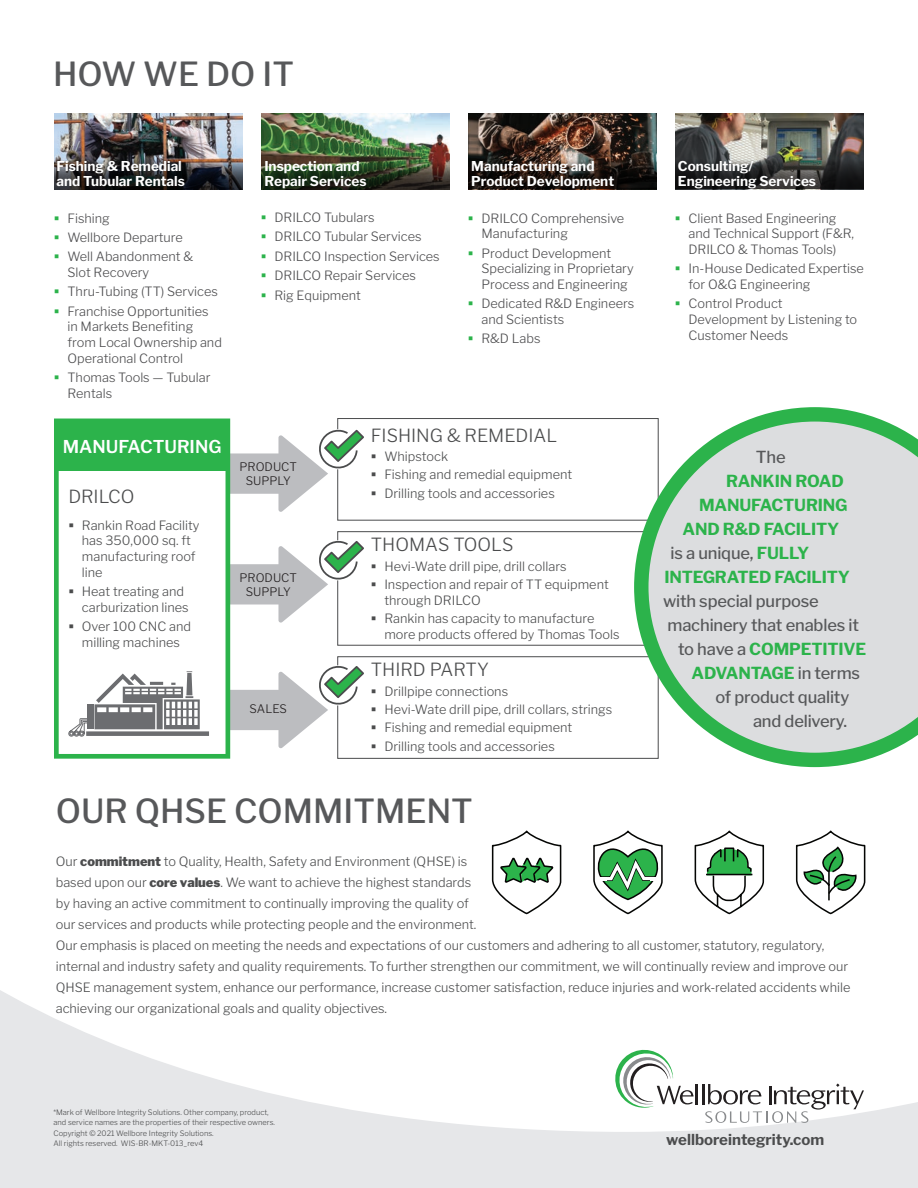
<style>
.page{position:relative;width:918px;height:1188px;background:#fff}
.page>*{position:absolute;margin:0;border:0;box-sizing:border-box;transform-origin:0 0}
.t1{font:500 33px "Libre Franklin";color:#57585a}
.t2{font:300 18px "Libre Franklin";color:#4b4c4d}
.t3{font:600 17.55px "Libre Franklin";color:#fff}
.t4{font:500 16.5px "Libre Franklin";letter-spacing:-.01em;color:#57585a}
.t5{font:700 16.5px "Libre Franklin";letter-spacing:-.01em;color:#2cb34b}
.t6{font:700 16.5px "Libre Franklin";letter-spacing:-.035em;color:#2cb34b}
.t7{font:700 15px "Libre Franklin";color:#4b4c4d}
.t8{font:700 13.5px/15px "Libre Franklin";color:#fff}
.t9{font:300 12.75px/18.5px "Libre Franklin";color:#4b4c4d}
.t10{font:300 12.75px/15.8px "Libre Franklin";color:#4d4d4f}
.t11{font:300 11.7px/14.1px "Libre Franklin";color:#231f20;text-align:center}
.t12{font:300 7.5px/10.5px "Libre Franklin";color:#4b4c4d}
.s1{font-weight:700;color:#2cb34b}
.s2{font-weight:500;color:#57585a}
.s3{font-weight:900}
</style>
<div class="page">
<svg style="left:0;top:990px;width:918px;height:198px"></svg>
<img style="left:54px;top:113px;width:189px;height:46px">
<img style="left:468px;top:113px;width:189px;height:46px">
<img style="left:261px;top:113px;width:189px;height:49px">
<img style="left:675px;top:113px;width:189px;height:46px">
<img style="left:54px;top:159px;width:189px;height:30px">
<img style="left:261px;top:162px;width:189px;height:27px">
<svg style="left:468px;top:159px;width:189px;height:30px;background:#241c17"></svg>
<svg style="left:675px;top:159px;width:189px;height:30px;background:#2d2e2e"></svg>
<div style="left:337px;top:656px;width:322px;height:103px;border:1px solid #4b4c4d"></div>
<div style="left:337px;top:418px;width:322px;height:102px;border:1px solid #4b4c4d"></div>
<svg style="left:230px;top:428px;width:134px;height:85px"></svg>
<div style="left:337px;top:531px;width:322px;height:115px;border:1px solid #4b4c4d"></div>
<svg style="left:230px;top:539px;width:134px;height:84px"></svg>
<div style="left:54px;top:419px;width:176px;height:340px;background:#fff;border:5px solid #2cb34b"></div>
<div style="left:58px;top:423px;width:170px;height:48px;background:#2cb34b"></div>
<svg style="left:68px;top:664px;width:296px;height:85px"></svg>
<div style="left:87px;top:704px;width:6px;height:25px;background:#6c6d70"></div>
<svg style="left:634px;top:407px;width:284px;height:360px"></svg>
<svg style="left:694px;top:830px;width:71px;height:85px"></svg>
<svg style="left:491px;top:830px;width:71px;height:85px"></svg>
<svg style="left:795px;top:830px;width:71px;height:85px"></svg>
<svg style="left:593px;top:830px;width:70px;height:85px"></svg>
<hr style="left:696px;top:1084px;width:2px;height:20px;background:#231f20">
<hr style="left:702px;top:1084px;width:3px;height:20px;background:#231f20">
<svg style="left:705px;top:1083px;width:159px;height:40px"></svg>
<svg style="left:611px;top:1046px;width:83px;height:63px"></svg>
<h1 class="t1" style="left:53px;top:54px;width:242px">HOW WE DO IT</h1>
<p class="t8" style="left:57px;top:159px;width:130px">Fishing &amp; Remedial and Tubular Rentals</p>
<p class="t8" style="left:264px;top:159px;width:104px">Inspection and<br>Repair Services</p>
<p class="t8" style="left:471px;top:159px;width:144px">Manufacturing and<br>Product Development</p>
<p class="t8" style="left:678px;top:159px;width:140px">Consulting/<br>Engineering Services</p>
<p class="t10" style="left:481px;top:210px;width:144px">DRILCO Comprehensive<br>Manufacturing</p>
<p class="t10" style="left:481px;top:245px;width:154px">Product Development<br>Specializing in Proprietary<br>Process and Engineering</p>
<p class="t10" style="left:481px;top:296px;width:154px">Dedicated R&amp;D Engineers and Scientists</p>
<p class="t10" style="left:481px;top:331px;width:60px">R&amp;D Labs</p>
<p class="t10" style="left:274px;top:207px;width:167px;line-height:19.5px">DRILCO Tubulars<br>DRILCO Tubular Services<br>DRILCO Inspection Services<br>DRILCO Repair Services<br>Rig Equipment</p>
<p class="t10" style="left:688px;top:210px;width:167px">Client Based Engineering and Technical Support (F&amp;R,<br>DRILCO &amp; Thomas Tools)</p>
<p class="t10" style="left:688px;top:261px;width:177px">In-House Dedicated Expertise for O&amp;G Engineering</p>
<p class="t10" style="left:688px;top:296px;width:170px">Control Product<br>Development by Listening to<br>Customer Needs</p>
<p class="t10" style="left:67px;top:208px;width:127px;line-height:19.2px">Fishing<br>Wellbore Departure<br>Well Abandonment &amp;</p>
<p class="t10" style="left:67px;top:263px;width:152px;line-height:19.2px">Slot Recovery<br>Thru-Tubing (TT) Services<br>Franchise Opportunities</p>
<p class="t10" style="left:67px;top:319px;width:156px">in Markets Benefiting from Local Ownership and<br>Operational Control</p>
<p class="t10" style="left:67px;top:370px;width:144px">Thomas Tools — Tubular<br>Rentals</p>
<h3 class="t3" style="left:63px;top:436px;width:160px">MANUFACTURING</h3>
<h2 class="t2" style="left:68px;top:486px;width:68px">DRILCO</h2>
<p class="t9" style="left:82px;top:517px;width:119px;line-height:15.8px">Rankin Road Facility has 350,000 sq. ft manufacturing roof line</p>
<p class="t9" style="left:82px;top:584px;width:108px;line-height:15.8px">Heat treating and carburization lines</p>
<p class="t9" style="left:82px;top:619px;width:111px;line-height:15.8px">Over 100 CNC and milling machines</p>
<h2 class="t2" style="left:371px;top:424px;width:188px">FISHING &amp; REMEDIAL</h2>
<p class="t11" style="left:240px;top:460px;width:59px">PRODUCT<br>SUPPLY</p>
<p class="t9" style="left:384px;top:447px;width:189px">Whipstock<br>Fishing and remedial equipment<br>Drilling tools and accessories</p>
<p class="t11" style="left:240px;top:571px;width:59px">PRODUCT<br>SUPPLY</p>
<p class="t11" style="left:250px;top:702px;width:39px">SALES</p>
<h2 class="t2" style="left:371px;top:534px;width:144px">THOMAS TOOLS</h2>
<p class="t9" style="left:384px;top:557px;width:226px">Hevi-Wate drill pipe, drill collars<br>Inspection and repair of TT equipment</p>
<p class="t9" style="left:384px;top:591px;width:212px">through DRILCO<br>Rankin has capacity to manufacture</p>
<p class="t9" style="left:384px;top:625px;width:237px">more products offered by Thomas Tools</p>
<h2 class="t2" style="left:371px;top:659px;width:120px">THIRD PARTY</h2>
<p class="t9" style="left:384px;top:682px;width:229px">Drillpipe connections<br>Hevi-Wate drill pipe, drill collars, strings Fishing and remedial equipment Drilling tools and accessories</p>
<h1 class="t1" style="left:56px;top:791px;width:419px">OUR QHSE COMMITMENT</h1>
<p class="t4" style="left:756px;top:447px;width:31px">The</p>
<p class="t5" style="left:726px;top:471px;width:119px">RANKIN ROAD</p>
<p class="t5" style="left:699px;top:495px;width:150px">MANUFACTURING</p>
<p class="t5" style="left:683px;top:519px;width:158px">AND R&amp;D FACILITY</p>
<p class="t4" style="left:671px;top:543px;width:140px">is a unique, <span class="s1">FULLY</span></p>
<p class="t5" style="left:665px;top:567px;width:187px">INTEGRATED FACILITY</p>
<p class="t4" style="left:663px;top:591px;width:157px">with special purpose</p>
<p class="t4" style="left:668px;top:615px;width:193px">machinery that enables it</p>
<p class="t5" style="left:678px;top:639px;width:190px"><span class="s2">to have a</span> COMPETITIVE</p>
<p class="t6" style="left:692px;top:663px;width:170px">ADVANTAGE <span class="s2">in terms</span></p>
<p class="t4" style="left:716px;top:687px;width:135px">of product quality</p>
<p class="t4" style="left:753px;top:711px;width:96px">and delivery.</p>
<p class="t9" style="left:56px;top:851px;width:796px;line-height:21px">Our <span class="s3">commitment</span> to Quality, Health, Safety and Environment (QHSE) is<br>based upon our <span class="s3">core values</span>. We want to achieve the highest standards<br>by having an active commitment to continually improving the quality of<br>our services and products while protecting people and the environment.<br>Our emphasis is placed on meeting the needs and expectations of our customers and adhering to all customer, statutory, regulatory, internal and industry safety and quality requirements. To further strengthen our commitment, we will continually review and improve our QHSE management system, enhance our performance, increase customer satisfaction, reduce injuries and work-related accidents while achieving our organizational goals and quality objectives.</p>
<p class="t12" style="left:53px;top:1107px;width:223px">*Mark of Wellbore Integrity Solutions. Other company, product, and service names are the properties of their respective owners.<br>Copyright © 2021 Wellbore Integrity Solutions.<br>All rights reserved. WIS-BR-MKT-013_rev4</p>
<p class="t7" style="left:666px;top:1131px;width:160px">wellboreintegrity.com</p>
</div>
